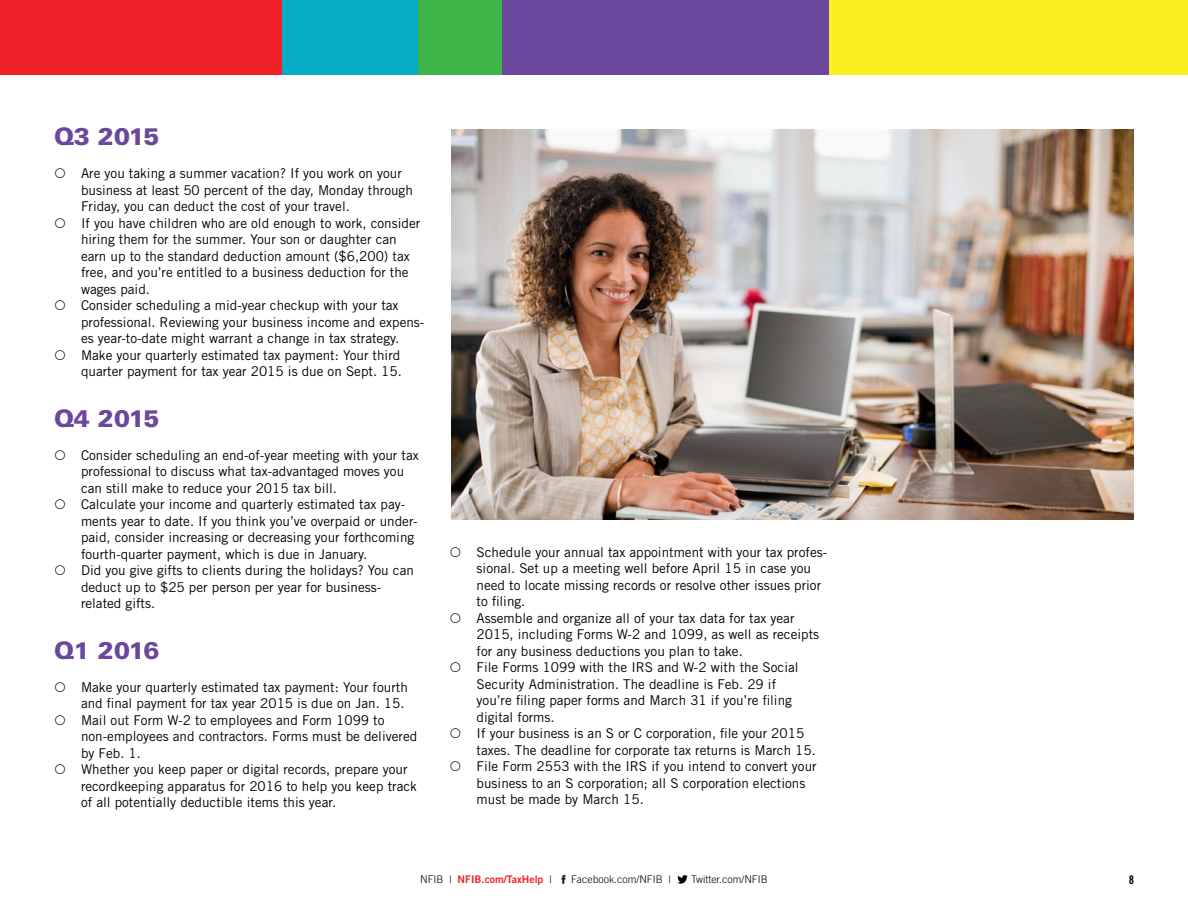
<style>
.page{position:relative;width:1188px;height:918px;background:#fff}
.page>*{position:absolute;margin:0;border:0;box-sizing:border-box;transform-origin:0 0}
.t1{font:900 24px "Univers LT Std";letter-spacing:-.025em;color:#6b489d}
.t2{font:13.5px/16.5px "Trade Gothic LT Std";color:#000}
.t3{font:12px "Trade Gothic LT Std Bd Cn 20";color:#000}
.t4{font:300 10.5px "Trade Gothic LT Std";color:#000}
.t5{font:10.5px "Trade Gothic LT Std Bd 2";color:#ed2127}
.s1{font-family:"Trade Gothic LT Std";font-weight:300;color:#000}
</style>
<div class="page">
<div style="left:0;top:0;width:282px;height:74px;background:#ed2127"></div>
<div style="left:282px;top:0;width:137px;height:74px;background:#06abc4"></div>
<div style="left:419px;top:0;width:83px;height:74px;background:#3eb549"></div>
<div style="left:502px;top:0;width:327px;height:74px;background:#6b489d"></div>
<div style="left:829px;top:0;width:359px;height:74px;background:#fbee23"></div>
<img style="left:451px;top:129px;width:682px;height:390px">
<svg style="left:561px;top:875px;width:5px;height:8px"></svg>
<svg style="left:677px;top:875px;width:11px;height:9px"></svg>
<h1 class="t1" style="left:54px;top:122px;width:107px">Q3 2015</h1>
<p class="t2" style="left:81px;top:165px;width:345px">Are you taking a summer vacation? If you work on your business at least 50 percent of the day, Monday through Friday, you can deduct the cost of your travel.<br>If you have children who are old enough to work, consider hiring them for the summer. Your son or daughter can earn up to the standard deduction amount ($6,200) tax free, and you’re entitled to a business deduction for the wages paid.<br>Consider scheduling a mid-year checkup with your tax professional. Reviewing your business income and expens&shy;es year-to-date might warrant a change in tax strategy.<br>Make your quarterly estimated tax payment: Your third quarter payment for tax year 2015 is due on Sept. 15.</p>
<h1 class="t1" style="left:54px;top:403px;width:107px">Q4 2015</h1>
<p class="t2" style="left:81px;top:446px;width:339px">Consider scheduling an end-of-year meeting with your tax professional to discuss what tax-advantaged moves you can still make to reduce your 2015 tax bill.<br>Calculate your income and quarterly estimated tax pay&shy;ments year to date. If you think you’ve overpaid or under&shy;paid, consider increasing or decreasing your forthcoming fourth-quarter payment, which is due in January.<br>Did you give gifts to clients during the holidays? You can deduct up to $25 per person per year for business&shy;related gifts.</p>
<h1 class="t1" style="left:54px;top:635px;width:107px">Q1 2016</h1>
<p class="t2" style="left:81px;top:678px;width:338px">Make your quarterly estimated tax payment: Your fourth and final payment for tax year 2015 is due on Jan. 15.<br>Mail out Form W-2 to employees and Form 1099 to non-employees and contractors. Forms must be delivered by Feb. 1.<br>Whether you keep paper or digital records, prepare your recordkeeping apparatus for 2016 to help you keep track of all potentially deductible items this year.</p>
<p class="t2" style="left:477px;top:543px;width:352px">Schedule your annual tax appointment with your tax profes&shy;sional. Set up a meeting well before April 15 in case you need to locate missing records or resolve other issues prior to filing.<br>Assemble and organize all of your tax data for tax year 2015, including Forms W-2 and 1099, as well as receipts for any business deductions you plan to take.<br>File Forms 1099 with the IRS and W-2 with the Social Security Administration. The deadline is Feb. 29 if<br>you’re filing paper forms and March 31 if you’re filing digital forms.<br>If your business is an S or C corporation, file your 2015 taxes. The deadline for corporate tax returns is March 15.<br>File Form 2553 with the IRS if you intend to convert your business to an S corporation; all S corporation elections must be made by March 15.</p>
<p class="t5" style="left:420px;top:872px;width:133px"><span class="s1">NFIB |</span> NFIB.com/TaxHelp <span class="s1">|</span></p>
<p class="t4" style="left:571px;top:873px;width:101px">Facebook.com/NFIB |</p>
<p class="t4" style="left:691px;top:873px;width:78px">Twitter.com/NFIB</p>
<p class="t3" style="left:1129px;top:872px;width:7px">8</p>
</div>
